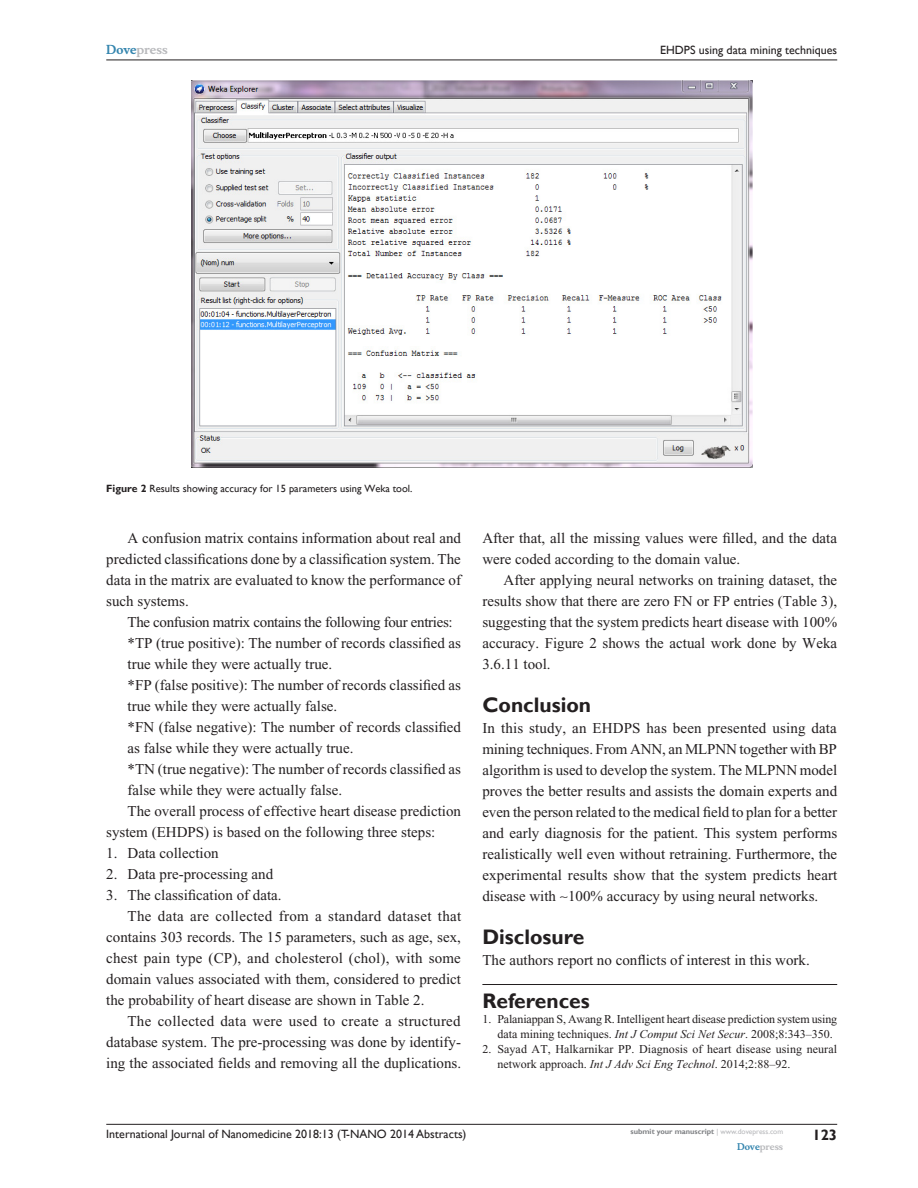
<style>
.page{position:relative;width:918px;height:1188px;background:#fff}
.page>*{position:absolute;margin:0;border:0;box-sizing:border-box;transform-origin:0 0}
.RefH{font:700 21px "Gill Sans";color:#231f20}
.Tx{font:15px/21px "Times New Roman";color:#231f20;text-align:justify}
.TxF{font:15px/21px "Times New Roman";color:#231f20;text-align:justify}
.NL1-m{font:15px/21px "Times New Roman";color:#231f20}
.Tx-2{font:15px "Times New Roman";letter-spacing:-.02em;color:#231f20}
.RunFolio-R{font:700 15px "Gill Sans";color:#231f20}
.RefNL1{font:12px/15px "Times New Roman";color:#231f20}
.RunF-R{font:12px "Gill Sans";color:#231f20}
.RunH-R{font:12px "Gill Sans";color:#231f20}
.RunH-Brand-R{font:700 12px "Musee";color:#b8b9bc}
.FigC{font:10.5px "Gill Sans";color:#231f20}
.RunF-Brand-R{font:700 9px "Musee";color:#b8b9bc}
.RunF-SubmityourMS-R{font:700 7.5px "Gill Sans";color:#808285}
.s1{color:#3485ae}
.s2{font-weight:700}
.s3{font-style:italic}
.s4{font-weight:400;color:#b8b9bc}
</style>
<div class="page">
<hr style="left:106px;top:1124px;width:731px;height:1px;background:#231f20">
<hr style="left:106px;top:60px;width:731px;height:1px;background:#231f20">
<hr style="left:482px;top:984px;width:355px;height:1px;background:#231f20">
<img style="left:191px;top:81px;width:561px;height:386px">
<p class="RunH-Brand-R" style="left:106px;top:43px;width:63px"><span class="s1">Dove</span>press</p>
<p class="RunH-R" style="left:660px;top:43px;width:179px">EH DPS using data mining techniques</p>
<p class="FigC" style="left:106px;top:483px;width:308px"><span class="s2">Figure 2</span> Results showing accuracy for 15 parameters using Weka tool.</p>
<p class="Tx" style="left:106px;top:527px;width:356px;text-indent:21px">A confusion matrix contains information about real and predicted classifications done by a classification system. The data in the matrix are evaluated to know the performance of such systems.</p>
<p class="Tx-2" style="left:128px;top:613px;width:327px">The confusion matrix contains the following four entries:</p>
<p class="NL1-m" style="left:128px;top:632px;width:335px">*TP (true positive): The number of records classified as true while they were actually true.</p>
<p class="NL1-m" style="left:128px;top:674px;width:335px">*FP (false positive): The number of records classified as true while they were actually false.</p>
<p class="NL1-m" style="left:128px;top:716px;width:335px">*FN (false negative): The number of records classified as false while they were actually true.</p>
<p class="NL1-m" style="left:128px;top:758px;width:335px">*TN (true negative): The number of records classified as false while they were actually false.</p>
<p class="Tx" style="left:106px;top:800px;width:356px;text-indent:21px">The overall process of effective heart disease prediction system (EHDPS) is based on the following three steps:</p>
<p class="NL1-m" style="left:106px;top:842px;width:114px">1. Data collection</p>
<p class="NL1-m" style="left:106px;top:863px;width:169px">2. Data pre-processing and</p>
<p class="NL1-m" style="left:106px;top:884px;width:177px">3. The classification of data.</p>
<p class="Tx" style="left:106px;top:905px;width:357px;text-indent:21px">The data are collected from a standard dataset that contains 303 records. The 15 parameters, such as age, sex, chest pain type (CP), and cholesterol (chol), with some domain values associated with them, considered to predict the probability of heart disease are shown in Table 2.</p>
<p class="Tx" style="left:106px;top:1010px;width:356px;text-indent:21px">The collected data were used to create a structured database system. The pre-processing was done by identify&shy;ing the associated fields and removing all the duplications.</p>
<p class="Tx" style="left:482px;top:527px;width:356px">After that, all the missing values were filled, and the data were coded according to the domain value.</p>
<p class="Tx" style="left:482px;top:569px;width:356px;text-indent:21px">After applying neural networks on training dataset, the results show that there are zero FN or FP entries (Table 3), suggesting that the system predicts heart disease with 100% accuracy. Figure 2 shows the actual work done by Weka 3.6.11 tool.</p>
<h1 class="RefH" style="left:482px;top:692px;width:110px">Conclusion</h1>
<p class="TxF" style="left:482px;top:717px;width:357px">In this study, an EHDPS has been presented using data mining techniques. From ANN, an MLPNN together with BP algorithm is used to develop the system. The MLPNN model proves the better results and assists the domain experts and even the person related to the medical field to plan for a better and early diagnosis for the patient. This system performs realistically well even without retraining. Furthermore, the experimental results show that the system predicts heart disease with ∼100% accuracy by using neural networks.</p>
<h1 class="RefH" style="left:482px;top:924px;width:103px">Disclosure</h1>
<p class="TxF" style="left:482px;top:949px;width:329px">The authors report no conflicts of interest in this work.</p>
<p class="RefH" style="left:482px;top:988px;width:109px">References</p>
<p class="RefNL1" style="left:497px;top:1011px;width:341px;text-indent:-15px">1. Palaniappan S, Awang R. Intelligent heart disease prediction system using data mining techniques. <span class="s3">Int J Comput Sci Net Secur</span>. 2008;8:343–350.</p>
<p class="RefNL1" style="left:497px;top:1041px;width:341px;text-indent:-15px">2. Sayad AT, Halkarnikar PP. Diagnosis of heart disease using neural network approach. <span class="s3">Int J Adv Sci Eng Technol</span>. 2014;2:88–92.</p>
<p class="RunF-R" style="left:106px;top:1127px;width:362px">International Journal of Nanomedicine 2018:13 (T-NANO 2014 Abstracts)</p>
<p class="RunF-SubmityourMS-R" style="left:631px;top:1127px;width:154px">submit your manuscript <span class="s4">| www.dovepress.com</span></p>
<p class="RunF-Brand-R" style="left:737px;top:1141px;width:48px"><span class="s1">Dove</span>press</p>
<p class="RunFolio-R" style="left:812px;top:1126px;width:26px">123</p>
</div>
